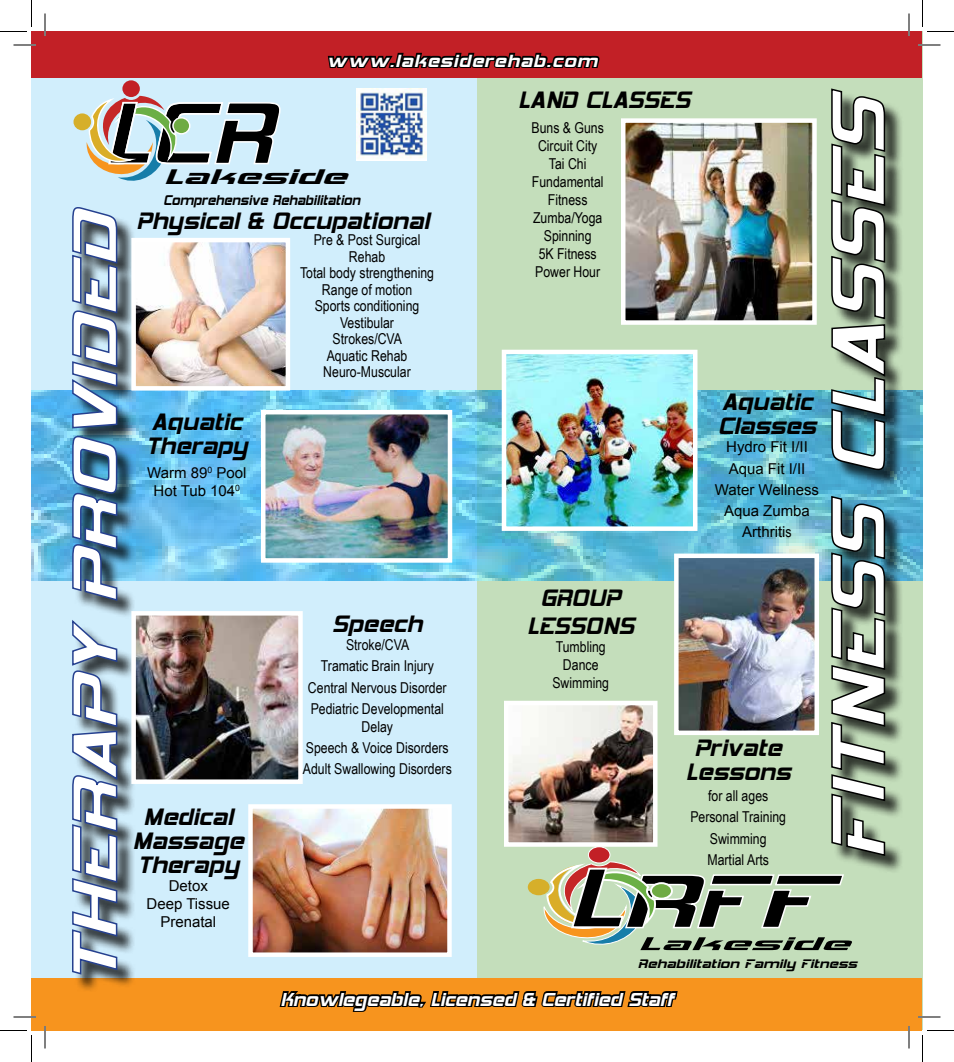
<style>
.page{position:relative;width:954px;height:1062px;background:#fff}
.page>*{position:absolute;margin:0;border:0;box-sizing:border-box;transform-origin:0 0}
.t1{font:28.5px/24px "Hemi Head 426";color:#000;text-align:center}
.t2{font:25.35px "Hemi Head 426";color:#000;scale:1.88 1}
.t3{font:22.5px "Hemi Head 426";color:#fff}
.t4{font:22.35px "Hemi Head 426";color:#000;scale:2.47 1}
.t5{font:21.15px "Hemi Head 426";letter-spacing:.04em;color:#fff;scale:1.06 1}
.t6{font:16.95px "Hemi Head 426";color:#000;scale:.89 1}
.t7{font:15px/18px "Arial Narrow";color:#000;text-align:center}
.t8{font:15px/21.3px "Arial";color:#000;text-align:center}
.t9{font:14.85px "Hemi Head 426";color:#000;scale:1.17 1}
.s1{font-family:"Arial Narrow"}
</style>
<div class="page">
<div style="left:477px;top:32px;width:445px;height:998px;background:#c4debb"></div>
<div style="left:32px;top:32px;width:445px;height:998px;background:#d1eefc"></div>
<img style="left:32px;top:391px;width:890px;height:190px">
<div style="left:32px;top:32px;width:890px;height:46px;background:#c22026"></div>
<div style="left:122px;top:80px;width:18px;height:17px;background:#c22026;border-radius:50%"></div>
<div style="left:74px;top:113px;width:17px;height:17px;background:#d6af2a;border-radius:50%"></div>
<svg style="left:83px;top:89px;width:198px;height:92px"></svg>
<div style="left:32px;top:978px;width:890px;height:52px;background:#f7941e"></div>
<div style="left:74px;top:210px;width:62px;height:782px;background:#000;opacity:.75"></div>
<svg style="left:71px;top:207px;width:47px;height:769px;background:#a0b1c4"></svg>
<img style="left:136px;top:243px;width:149px;height:143px">
<div style="left:131px;top:238px;width:159px;height:153px;border:4px solid #fff"></div>
<img style="left:266px;top:415px;width:60px;height:143px">
<div style="left:261px;top:410px;width:191px;height:153px;border:4px solid #fff"></div>
<img style="left:136px;top:616px;width:162px;height:163px">
<div style="left:131px;top:611px;width:172px;height:173px;border:4px solid #fff"></div>
<img style="left:253px;top:809px;width:73px;height:143px">
<div style="left:248px;top:804px;width:204px;height:153px;border:4px solid #fff"></div>
<svg style="left:279px;top:991px;width:399px;height:21px"></svg>
<div style="left:833px;top:92px;width:71px;height:782px;background:#000;opacity:.75"></div>
<svg style="left:884px;top:92px;width:2px;height:765px;background:#3f4f49"></svg>
<img style="left:326px;top:52px;width:558px;height:905px">
<hr style="left:14px;top:44px;width:22px;height:2px;background:#fff">
<hr style="left:918px;top:44px;width:22px;height:2px;background:#fff">
<hr style="left:14px;top:1016px;width:22px;height:2px;background:#fff">
<hr style="left:918px;top:1016px;width:22px;height:2px;background:#fff">
<hr style="left:44px;top:14px;width:2px;height:22px;background:#fff">
<hr style="left:44px;top:1026px;width:2px;height:22px;background:#fff">
<hr style="left:908px;top:14px;width:2px;height:22px;background:#fff">
<hr style="left:908px;top:1026px;width:2px;height:22px;background:#fff">
<svg style="left:14px;top:45px;width:22px;height:1px"></svg>
<svg style="left:918px;top:45px;width:22px;height:1px"></svg>
<svg style="left:14px;top:1017px;width:22px;height:1px"></svg>
<svg style="left:918px;top:1017px;width:22px;height:1px"></svg>
<svg style="left:45px;top:14px;width:1px;height:22px"></svg>
<svg style="left:45px;top:1026px;width:1px;height:22px"></svg>
<svg style="left:909px;top:14px;width:1px;height:22px"></svg>
<svg style="left:909px;top:1026px;width:1px;height:22px"></svg>
<svg style="left:0;top:0;width:32px;height:32px"></svg>
<svg style="left:0;top:1030px;width:32px;height:32px"></svg>
<svg style="left:922px;top:0;width:32px;height:32px"></svg>
<svg style="left:922px;top:1030px;width:32px;height:32px"></svg>
<h3 class="t5" style="left:327px;top:52px;width:257px">www.lakesiderehab.com</h3>
<h2 class="t2" style="left:163px;top:167px;width:99px">Lakeside</h2>
<p class="t6" style="left:163px;top:193px;width:223px">Comprehensive rehabilitation</p>
<h1 class="t1" style="left:137px;top:211px;width:294px">Physical &amp; Occupational</h1>
<p class="t7" style="left:300px;top:231px;width:136px;line-height:16.5px">Pre &amp; Post Surgical<br>Rehab<br>Total body strengthening<br>Range of motion<br>Sports conditioning<br>Vestibular<br>Strokes/CVA<br>Aquatic Rehab<br>Neuro-Muscular</p>
<h1 class="t1" style="left:146px;top:411px;width:103px;text-align:left">Aquatic<br>Therapy</h1>
<p class="t8" style="left:147px;top:464px;width:101px;line-height:18px">Warm 89<sup>0</sup> Pool<br>Hot Tub 104<sup>0</sup></p>
<h1 class="t1" style="left:133px;top:807px;width:112px">Medical<br>Massage<br>Therapy</h1>
<p class="t8" style="left:147px;top:877px;width:85px;line-height:18px">Detox<br>Deep Tissue<br>Prenatal</p>
<h1 class="t1" style="left:332px;top:614px;width:92px">Speech</h1>
<p class="t7" style="left:308px;top:634px;width:140px;line-height:21.3px">Stroke/CVA<br>Tramatic Brain Injury<br>Central Nervous Disorder<br>Pediatric Developmental</p>
<p class="t7" style="left:303px;top:715px;width:151px;line-height:21.3px">Delay<br>Speech &amp; Voice Disorders<br>Adult Swallowing Disorders</p>
<h1 class="t1" style="left:518px;top:90px;width:99px">Land Class</h1>
<h1 class="t1" style="left:659px;top:90px;width:32px">es</h1>
<p class="t7" style="left:531px;top:118px;width:74px">Buns &amp; Guns<br>Circuit City<br>Tai Chi<br>Fundamental<br>Fitness<br>Zumba/Yoga<br>Spinning<br>5K Fitness<br>Power Hour</p>
<h1 class="t1" style="left:527px;top:585px;width:108px;line-height:28.5px">group lessons</h1>
<p class="t7" style="left:552px;top:638px;width:58px">Tumbling<br>Dance<br>Swimming</p>
<h1 class="t1" style="left:718px;top:392px;width:99px;text-align:left">Aquatic<br>Classes</h1>
<p class="t8" style="left:715px;top:437px;width:106px">Hydro Fit I/II<br>Aqua Fit I/II<br>Water Wellness<br>Aqua Zumba<br>Arthriti<span class="s1">s</span></p>
<h1 class="t1" style="left:686px;top:737px;width:106px">Private<br>Lessons</h1>
<p class="t7" style="left:690px;top:785px;width:97px;line-height:21.3px">for all ages<br>Personal Training<br>Swimming<br>Martial Arts</p>
<h3 class="t4" style="left:638px;top:934px;width:87px">Lakeside</h3>
<p class="t9" style="left:638px;top:958px;width:189px">rehabilitation Family Fitness</p>
<h3 class="t3" style="left:280px;top:990px;width:395px">Knowlegeable, Licensed &amp; Certified Staff</h3>
</div>
